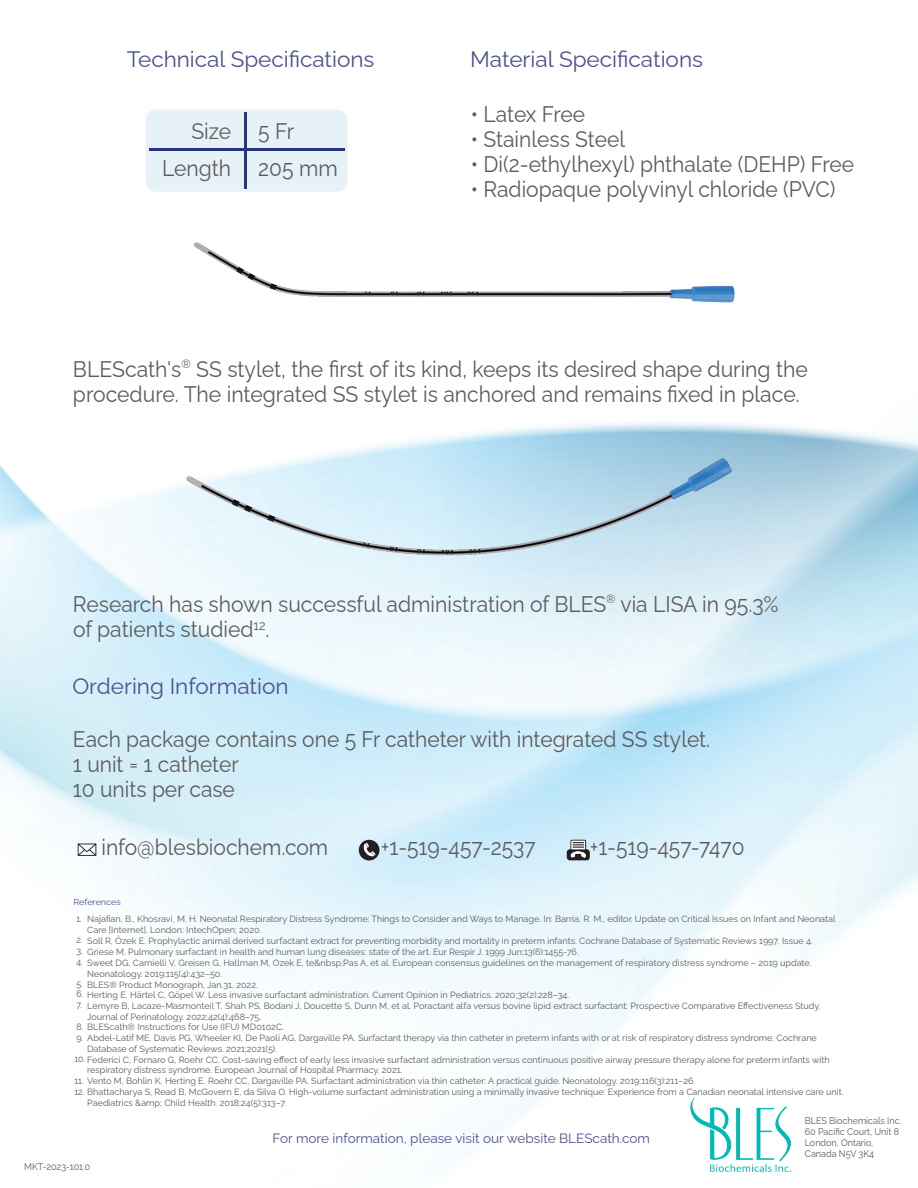
<style>
.page{position:relative;width:918px;height:1188px;background:#fff}
.page>*{position:absolute;margin:0;border:0;box-sizing:border-box;transform-origin:0 0}
.t1{font:22.5px/37.5px "Raleway";color:#5b5b5b;scale:.94 1}
.t2{font:22.5px/25.2px "Raleway";color:#5b5b5b;scale:.93 1}
.t3{font:22.35px "Raleway";color:#4c518c}
.t4{font:13.5px "Raleway";color:#4c518c}
.t5{font:9.6px/10.8px "Raleway";color:#5b5b5b;scale:.93 1}
.t6{font:9.3px/10.8px "Raleway";color:#5b5b5b;text-align:justify;scale:.94 1}
.t7{font:9px/10.8px "Raleway";color:#5b5b5b}
.t8{font:8.7px "Raleway";letter-spacing:-.005em;color:#4c518c;scale:1.04 1}
.s1{font-size:9.3px}
</style>
<div class="page">
<div style="left:146px;top:110px;width:201px;height:82px;background:#e7f1f8;border-radius:10px"></div>
<img style="left:0;top:425px;width:918px;height:730px">
<hr style="left:149px;top:149px;width:196px;height:2px;background:#26387b">
<hr style="left:244px;top:113px;width:3px;height:76px;background:#26387b">
<img style="left:166px;top:129px;width:588px;height:331px">
<img style="left:177px;top:449px;width:561px;height:118px">
<svg style="left:567px;top:840px;width:23px;height:20px"></svg>
<svg style="left:78px;top:844px;width:18px;height:12px"></svg>
<div style="left:359px;top:840px;width:20px;height:20px;background:#231f20;border-radius:50%"></div>
<svg style="left:363px;top:843px;width:12px;height:13px"></svg>
<svg style="left:690px;top:1097px;width:101px;height:75px"></svg>
<h2 class="t3" style="left:127px;top:42px;width:249px">Technical Specifications</h2>
<h1 class="t1" style="left:162px;top:109px;width:75px;text-align:right">Size<br>Length</h1>
<h1 class="t1" style="left:258px;top:109px;width:86px">5 Fr<br>205 mm</h1>
<h2 class="t3" style="left:470px;top:42px;width:234px">Material Specifications</h2>
<h1 class="t1" style="left:471px;top:92px;width:123px">• Latex Free</h1>
<h1 class="t1" style="left:471px;top:118px;width:166px">• Stainless Steel</h1>
<h1 class="t1" style="left:471px;top:143px;width:409px">• Di(2-ethylhexyl) phthalate (DEHP) Free</h1>
<h1 class="t1" style="left:471px;top:168px;width:390px">• Radiopaque polyvinyl chloride (PVC)</h1>
<h1 class="t1" style="left:73px;top:354px;width:783px;line-height:25.2px">BLEScath's<sup>®</sup> SS stylet, the first of its kind, keeps its desired shape during the procedure. The integrated SS stylet is anchored and remains fixed in place.</h1>
<h1 class="t1" style="left:73px;top:589px;width:752px;line-height:25.2px">Research has shown successful administration of BLES<sup>®</sup> via LISA in 95.3% of patients studied<sup>12</sup>.</h1>
<h2 class="t3" style="left:72px;top:668px;width:218px">Ordering Information</h2>
<h1 class="t2" style="left:73px;top:724px;width:687px">Each package contains one 5 Fr catheter with integrated SS stylet.<br>1 unit = 1 catheter<br>10 units per case</h1>
<h1 class="t2" style="left:102px;top:832px;width:245px">info@blesbiochem.com</h1>
<h1 class="t2" style="left:381px;top:832px;width:168px">+1-519-457-2537</h1>
<h1 class="t2" style="left:590px;top:832px;width:168px">+1-519-457-7470</h1>
<p class="t8" style="left:74px;top:895px;width:47px">References</p>
<p class="t7" style="left:87px;top:913px;width:750px">Najafian, B., Khosravi, M. H. Neonatal Respiratory Distress Syndrome: Things to Consider and Ways to Manage. In: Barría, R. M., editor. Update on Critical Issues on Infant and Neonatal Care [Internet]. London: IntechOpen; 2020.<br>Soll R, Özek E. Prophylactic animal derived surfactant extract for preventing morbidity and mortality in preterm infants. Cochrane Database of Systematic Reviews 1997, Issue 4.<br>Griese M. Pulmonary surfactant in health and human lung diseases: state of the art. Eur Respir J. 1999 Jun;13(6):1455-76.<br>Sweet DG, Carnielli V, Greisen G, Hallman M, Ozek E, te&amp;nbsp;Pas A, et al. European consensus guidelines on the management of respiratory distress syndrome – 2019 update.<br>Neonatology. 2019;115(4):432–50.<br>BLES® Product Monograph, Jan.31, 2022.<br>Herting E, Härtel C, Göpel W. Less invasive surfactant administration. Current Opinion in Pediatrics. 2020;32(2):228–34.<br>Lemyre B, Lacaze-Masmonteil T, Shah PS, Bodani J, Doucette S, Dunn M, et al. Poractant alfa versus bovine lipid extract surfactant: Prospective Comparative Effectiveness Study.<br>Journal of Perinatology. 2022;42(4):468–75.</p>
<p class="t7" style="left:87px;top:1042px;width:191px">Database of Systematic Reviews. 2021;2021(5).</p>
<p class="t7" style="left:87px;top:1053px;width:744px;text-indent:-13px"><span class="s1">10.</span> Federici C, Fornaro G, Roehr CC. Cost-saving effect of early less invasive surfactant administration versus continuous positive airway pressure therapy alone for preterm infants with respiratory distress syndrome. European Journal of Hospital Pharmacy. 2021.</p>
<p class="t7" style="left:75px;top:1075px;width:622px"><span class="s1">11.</span> Vento M, Bohlin K, Herting E, Roehr CC, Dargaville PA. Surfactant administration via thin catheter: A practical guide. Neonatology. 2019;116(3):211–26.</p>
<p class="t7" style="left:87px;top:1085px;width:758px;text-indent:-13px"><span class="s1">12.</span> Bhattacharya S, Read B, McGovern E, da Silva O. High-volume surfactant administration using a minimally invasive technique: Experience from a Canadian neonatal intensive care unit.<br>Paediatrics &amp;amp; Child Health. 2018;24(5):313–7.</p>
<p class="t6" style="left:76px;top:912px;width:7px">1.</p>
<p class="t6" style="left:76px;top:934px;width:8px">2.<br>3.<br>4.</p>
<p class="t6" style="left:76px;top:977px;width:9px">5.<br>6.<br>7.</p>
<p class="t7" style="left:76px;top:1021px;width:209px"><span class="s1">8.</span> BLEScath® Instructions for Use (IFU) MD0102C.</p>
<p class="t7" style="left:76px;top:1032px;width:742px"><span class="s1">9.</span> Abdel-Latif ME, Davis PG, Wheeler KI, De Paoli AG, Dargaville PA. Surfactant therapy via thin catheter in preterm infants with or at risk of respiratory distress syndrome. Cochrane</p>
<p class="t5" style="left:24px;top:1160px;width:73px">MKT-2023-101.0</p>
<h3 class="t4" style="left:273px;top:1127px;width:379px">For more information, please visit our website BLEScath.com</h3>
<p class="t5" style="left:805px;top:1114px;width:105px">BLES Biochemicals Inc.<br>60 Pacific Court, Unit 8<br>London, Ontario,<br>Canada N5V 3K4</p>
</div>
